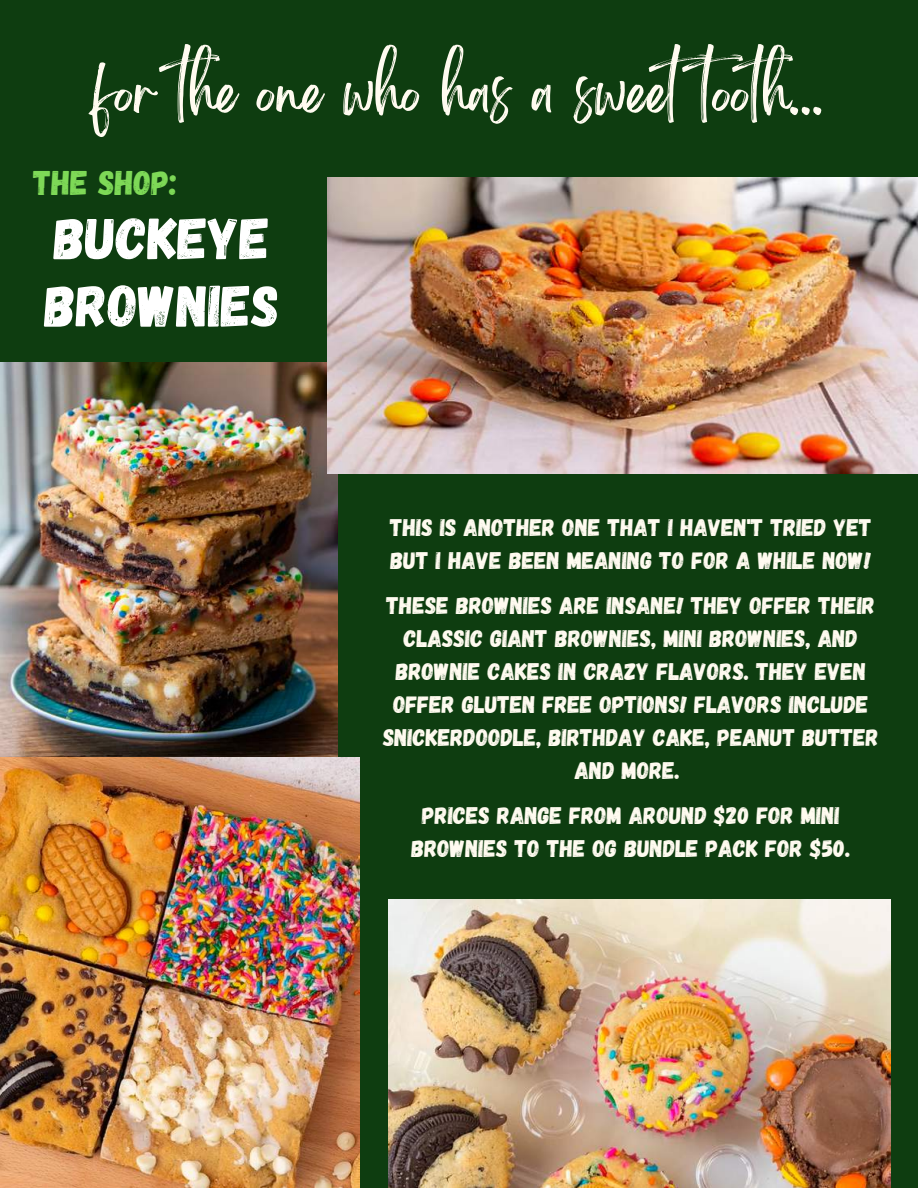
<style>
.page{position:relative;width:918px;height:1188px;background:#0e3d10}
.page>*{position:absolute;margin:0;border:0;box-sizing:border-box;transform-origin:0 0}
.t1{font:58.65px/67.5px "Gagalin";color:#fff}
.t2{font:51.9px "Brightwall";color:#fffbf0}
.t3{font:34.2px "Gagalin";color:#7ed957}
.t4{font:24px/33px "Gagalin";color:#fffbf0;text-align:center}
</style>
<div class="page">
<img style="left:388px;top:900px;width:502px;height:288px">
<img style="left:0;top:362px;width:337px;height:395px">
<img style="left:0;top:757px;width:360px;height:431px">
<img style="left:328px;top:177px;width:590px;height:296px">
<h2 class="t2" style="left:93px;top:73px;width:733px">for the one who has a sweettooth...</h2>
<h3 class="t3" style="left:33px;top:160px;width:145px">THE SHOP:</h3>
<h1 class="t1" style="left:44px;top:202px;width:237px">BUCKEYE<br>BROWNIES</h1>
<p class="t4" style="left:390px;top:510px;width:483px;text-align:left">THIS IS ANOTHER ONE THAT I HAVEN'T TRIED YET<br>BUT I HAVE BEEN MEANING TO FOR A WHILE NOW!</p>
<p class="t4" style="left:383px;top:588px;width:497px">THESE BROWNIES ARE INSANE! THEY OFFER THEIR CLASSIC GIANT BROWNIES, MINI BROWNIES, AND BROWNIE CAKES IN CRAZY FLAVORS. THEY EVEN OFFER GLUTEN FREE OPTIONS! FLAVORS INCLUDE SNICKERDOODLE, BIRTHDAY CAKE, PEANUT BUTTER AND MORE.</p>
<p class="t4" style="left:411px;top:798px;width:440px">PRICES RANGE FROM AROUND $20 FOR MINI<br>BROWNIES TO THE OG BUNDLE PACK FOR $50.</p>
</div>
